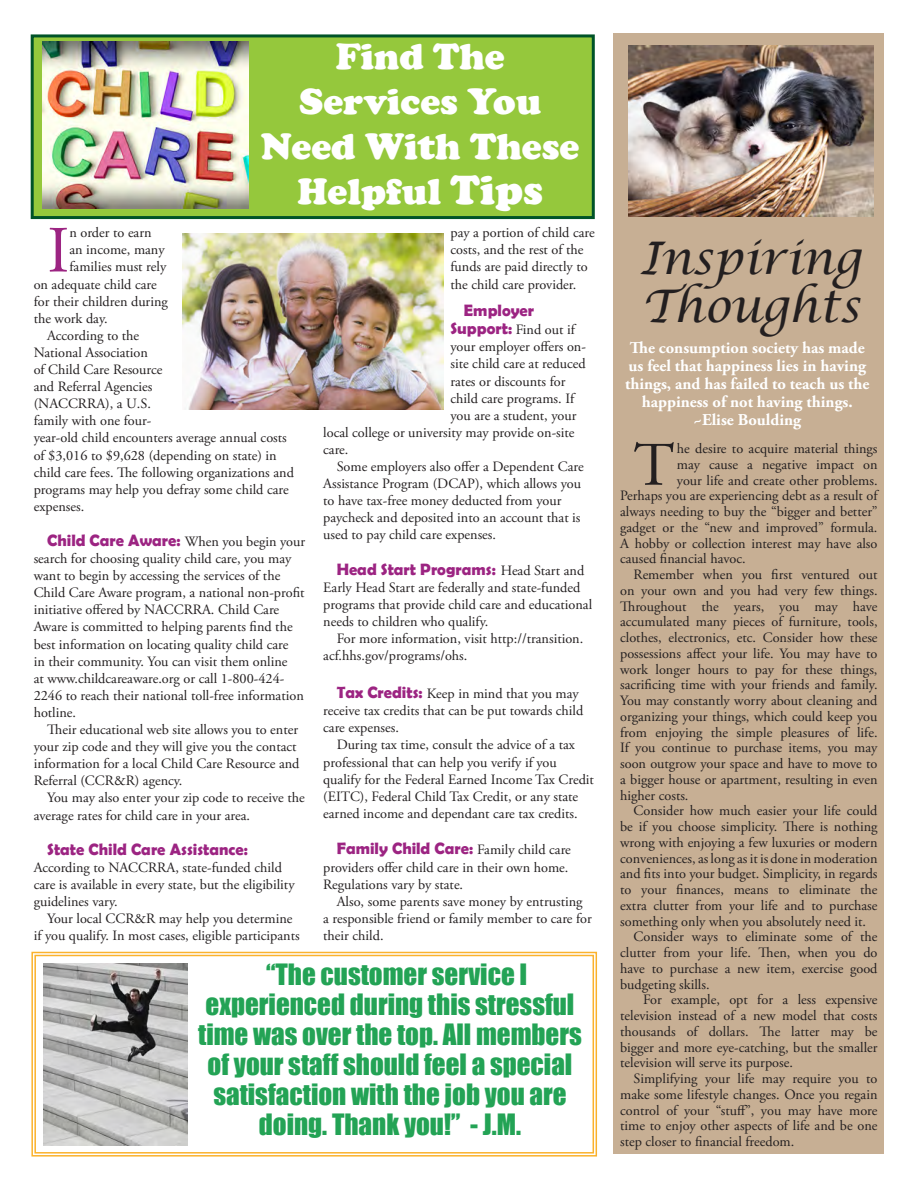
<style>
.page{position:relative;width:918px;height:1188px;background:#fff}
.page>*{position:absolute;margin:0;border:0;box-sizing:border-box;transform-origin:0 0}
.Normal_Paragraph_Sty{font:65.85px "Adobe Garamond Pro";color:#9c2482}
.t1{font:61.8px "Adobe Garamond Pro";color:#231f20}
.t2{font:italic 45px "Lucida Calligraphy";color:#231f20}
.t3{font:900 37.5px/45px "Cooper";color:#fff;text-align:center}
.t4{font:27px/30px "Impact";color:#23a355;text-align:center}
.t5{font:700 16.5px/18px "Adobe Garamond Pro";color:#fff;text-align:center}
.Normal_Paragraph_Sty-2{font:700 16.5px "Berlin Sans FB Demi";color:#9c2482}
.Normal_Paragraph_Sty-3{font:14.25px/17.1px "Adobe Garamond Pro";color:#231f20}
.s1{font-size:42px}
.s2{font-family:"Berlin Sans FB Demi";font-weight:700;font-size:16.5px;color:#9c2482}
.s3{font-family:"Adobe Garamond Pro";font-weight:400;font-size:14.25px;color:#231f20}
</style>
<div class="page">
<div style="left:613px;top:34px;width:271px;height:1120px;background:#c7af94"></div>
<img style="left:182px;top:233px;width:262px;height:177px">
<img style="left:629px;top:45px;width:244px;height:172px">
<div style="left:32px;top:36px;width:561px;height:182px;background:#95c83c"></div>
<div style="left:31px;top:34px;width:564px;height:185px;border:3px solid #005328"></div>
<img style="left:43px;top:42px;width:206px;height:166px">
<svg style="left:31px;top:951px;width:566px;height:206px"></svg>
<div style="left:34px;top:955px;width:560px;height:199px;border:1px solid #fbb22c"></div>
<img style="left:43px;top:963px;width:144px;height:183px">
<p class="t3" style="left:261px;top:34px;width:320px">Find The<br>Services You<br>Need With These<br>Helpful <span class="s1">Tips</span></p>
<p class="Normal_Paragraph_Sty" style="left:47px;top:211px;width:24px">I</p>
<p class="Normal_Paragraph_Sty-3" style="left:69px;top:225px;width:84px">n order to earn</p>
<p class="Normal_Paragraph_Sty-3" style="left:69px;top:242px;width:97px">an income, many</p>
<p class="Normal_Paragraph_Sty-3" style="left:69px;top:259px;width:98px">families must rely</p>
<p class="Normal_Paragraph_Sty-3" style="left:34px;top:276px;width:125px">on adequate child care</p>
<p class="Normal_Paragraph_Sty-3" style="left:34px;top:293px;width:136px">for their children during</p>
<p class="Normal_Paragraph_Sty-3" style="left:34px;top:310px;width:75px">the work day.</p>
<p class="Normal_Paragraph_Sty-3" style="left:34px;top:327px;width:262px;text-indent:13px">According to the<br>National Association<br>of Child Care Resource<br>and Referral Agencies<br>(NACCRRA), a U.S.<br>family with one four-<br>year-old child encounters average annual costs of $3,016 to $9,628 (depending on state) in child care fees. The following organizations and programs may help you defray some child care expenses.</p>
<p class="Normal_Paragraph_Sty-3" style="left:34px;top:533px;width:273px;text-indent:14px"><span class="s2">Child Care Aware:</span> When you begin your search for choosing quality child care, you may want to begin by accessing the services of the Child Care Aware program, a national non-profit initiative offered by NACCRRA. Child Care Aware is committed to helping parents find the best information on locating quality child care<br>in their community. You can visit them online<br>at www.childcareaware.org or call 1-800-424- 2246 to reach their national toll-free information hotline.</p>
<p class="Normal_Paragraph_Sty-3" style="left:34px;top:721px;width:267px;text-indent:13px">Their educational web site allows you to enter your zip code and they will give you the contact information for a local Child Care Resource and Referral (CCR&amp;R) agency.</p>
<p class="Normal_Paragraph_Sty-3" style="left:34px;top:790px;width:273px;text-indent:13px">You may also enter your zip code to receive the average rates for child care in your area.</p>
<p class="Normal_Paragraph_Sty-2" style="left:47px;top:839px;width:202px">State Child Care Assistance:</p>
<p class="Normal_Paragraph_Sty-3" style="left:34px;top:859px;width:262px">According to NACCRRA, state-funded child care is available in every state, but the eligibility guidelines vary.</p>
<p class="Normal_Paragraph_Sty-3" style="left:34px;top:910px;width:268px;text-align:center">Your local CCR&amp;R may help you determine<br>if you qualify. In most cases, eligible participants</p>
<p class="Normal_Paragraph_Sty-3" style="left:450px;top:225px;width:146px">pay a portion of child care costs, and the rest of the funds are paid directly to the child care provider.</p>
<p class="Normal_Paragraph_Sty-2" style="left:464px;top:301px;width:72px">Employer</p>
<p class="Normal_Paragraph_Sty-3" style="left:450px;top:322px;width:126px"><span class="s2">Support:</span> Find out if</p>
<p class="Normal_Paragraph_Sty-3" style="left:450px;top:339px;width:137px">your employer offers on-</p>
<p class="Normal_Paragraph_Sty-3" style="left:450px;top:356px;width:137px">site child care at reduced</p>
<p class="Normal_Paragraph_Sty-3" style="left:450px;top:373px;width:117px">rates or discounts for</p>
<p class="Normal_Paragraph_Sty-3" style="left:450px;top:390px;width:125px">child care programs. If</p>
<p class="Normal_Paragraph_Sty-3" style="left:450px;top:407px;width:128px">you are a student, your</p>
<p class="Normal_Paragraph_Sty-3" style="left:323px;top:424px;width:253px">local college or university may provide on-site</p>
<p class="Normal_Paragraph_Sty-3" style="left:323px;top:441px;width:27px">care.</p>
<p class="Normal_Paragraph_Sty-3" style="left:323px;top:458px;width:262px;text-indent:13px">Some employers also offer a Dependent Care Assistance Program (DCAP), which allows you to have tax-free money deducted from your paycheck and deposited into an account that is used to pay child care expenses.</p>
<p class="Normal_Paragraph_Sty-2" style="left:337px;top:559px;width:249px">Head Start Programs: <span class="s3">Head Start and</span></p>
<p class="Normal_Paragraph_Sty-3" style="left:323px;top:579px;width:270px">Early Head Start are federally and state-funded programs that provide child care and educational needs to children who qualify.</p>
<p class="Normal_Paragraph_Sty-3" style="left:323px;top:630px;width:262px;text-indent:13px">For more information, visit http://transition. acf.hhs.gov/programs/ohs.</p>
<p class="Normal_Paragraph_Sty-3" style="left:323px;top:686px;width:262px;text-indent:13px"><span class="s2">Tax Credits:</span> Keep in mind that you may receive tax credits that can be put towards child care expenses.</p>
<p class="Normal_Paragraph_Sty-3" style="left:323px;top:737px;width:272px;text-indent:13px">During tax time, consult the advice of a tax professional that can help you verify if you qualify for the Federal Earned Income Tax Credit (EITC), Federal Child Tax Credit, or any state earned income and dependant care tax credits.</p>
<p class="Normal_Paragraph_Sty-2" style="left:337px;top:839px;width:236px">Family Child Care: <span class="s3">Family child care</span></p>
<p class="Normal_Paragraph_Sty-3" style="left:323px;top:859px;width:247px">providers offer child care in their own home.<br>Regulations vary by state.</p>
<p class="Normal_Paragraph_Sty-3" style="left:323px;top:893px;width:270px;text-indent:13px">Also, some parents save money by entrusting<br>a responsible friend or family member to care for their child.</p>
<p class="t4" style="left:198px;top:958px;width:385px">“The customer service I experienced during this stressful time was over the top. All members of your staff should feel a special satisfaction with the job you are doing. Thank you!” - J.M.</p>
<p class="t2" style="left:640px;top:230px;width:223px">Inspiring</p>
<p class="t2" style="left:642px;top:278px;width:219px">Thoughts</p>
<p class="t5" style="left:625px;top:339px;width:246px">The consumption society has made us feel that happiness lies in having things, and has failed to teach us the happiness of not having things.</p>
<p class="t5" style="left:693px;top:411px;width:109px">~Elise Boulding</p>
<p class="t1" style="left:634px;top:428px;width:42px">T</p>
<p class="Normal_Paragraph_Sty-3" style="left:677px;top:441px;width:202px">he desire to acquire material things</p>
<p class="Normal_Paragraph_Sty-3" style="left:677px;top:456px;width:202px">may cause a negative impact on</p>
<p class="Normal_Paragraph_Sty-3" style="left:677px;top:472px;width:202px">your life and create other problems.</p>
<p class="Normal_Paragraph_Sty-3" style="left:620px;top:488px;width:259px">Perhaps you are experiencing debt as a result of</p>
<p class="Normal_Paragraph_Sty-3" style="left:620px;top:504px;width:259px">always needing to buy the “bigger and better”</p>
<p class="Normal_Paragraph_Sty-3" style="left:620px;top:519px;width:259px">gadget or the “new and improved” formula.</p>
<p class="Normal_Paragraph_Sty-3" style="left:620px;top:535px;width:259px">A hobby or collection interest may have also</p>
<p class="Normal_Paragraph_Sty-3" style="left:620px;top:551px;width:127px">caused financial havoc.</p>
<p class="Normal_Paragraph_Sty-3" style="left:620px;top:567px;width:259px;line-height:15.8px;text-align:justify;text-indent:13px">Remember when you first ventured out on your own and you had very few things.<br>Throughout the years, you may have accumulated many pieces of furniture, tools, clothes, electronics, etc. Consider how these possessions affect your life. You may have to work longer hours to pay for these things, sacrificing time with your friends and family.<br>You may constantly worry about cleaning and organizing your things, which could keep you from enjoying the simple pleasures of life.<br>If you continue to purchase items, you may soon outgrow your space and have to move to a bigger house or apartment, resulting in even higher costs.</p>
<p class="Normal_Paragraph_Sty-3" style="left:620px;top:803px;width:259px;line-height:15.8px;text-align:justify;text-indent:13px">Consider how much easier your life could be if you choose simplicity. There is nothing wrong with enjoying a few luxuries or modern conveniences, as long as it is done in moderation and fits into your budget. Simplicity, in regards to your finances, means to eliminate the extra clutter from your life and to purchase something only when you absolutely need it.</p>
<p class="Normal_Paragraph_Sty-3" style="left:620px;top:929px;width:259px;line-height:15.8px;text-align:justify;text-indent:13px">Consider ways to eliminate some of the clutter from your life. Then, when you do have to purchase a new item, exercise good budgeting skills.</p>
<p class="Normal_Paragraph_Sty-3" style="left:620px;top:992px;width:259px;line-height:15.8px;text-align:justify;text-indent:23px">For example, opt for a less expensive television instead of a new model that costs thousands of dollars. The latter may be bigger and more eye-catching, but the smaller television will serve its purpose.</p>
<p class="Normal_Paragraph_Sty-3" style="left:620px;top:1071px;width:259px;line-height:15.8px;text-align:justify;text-indent:13px">Simplifying your life may require you to make some lifestyle changes. Once you regain control of your “stuff”, you may have more time to enjoy other aspects of life and be one step closer to financial freedom.</p>
</div>
